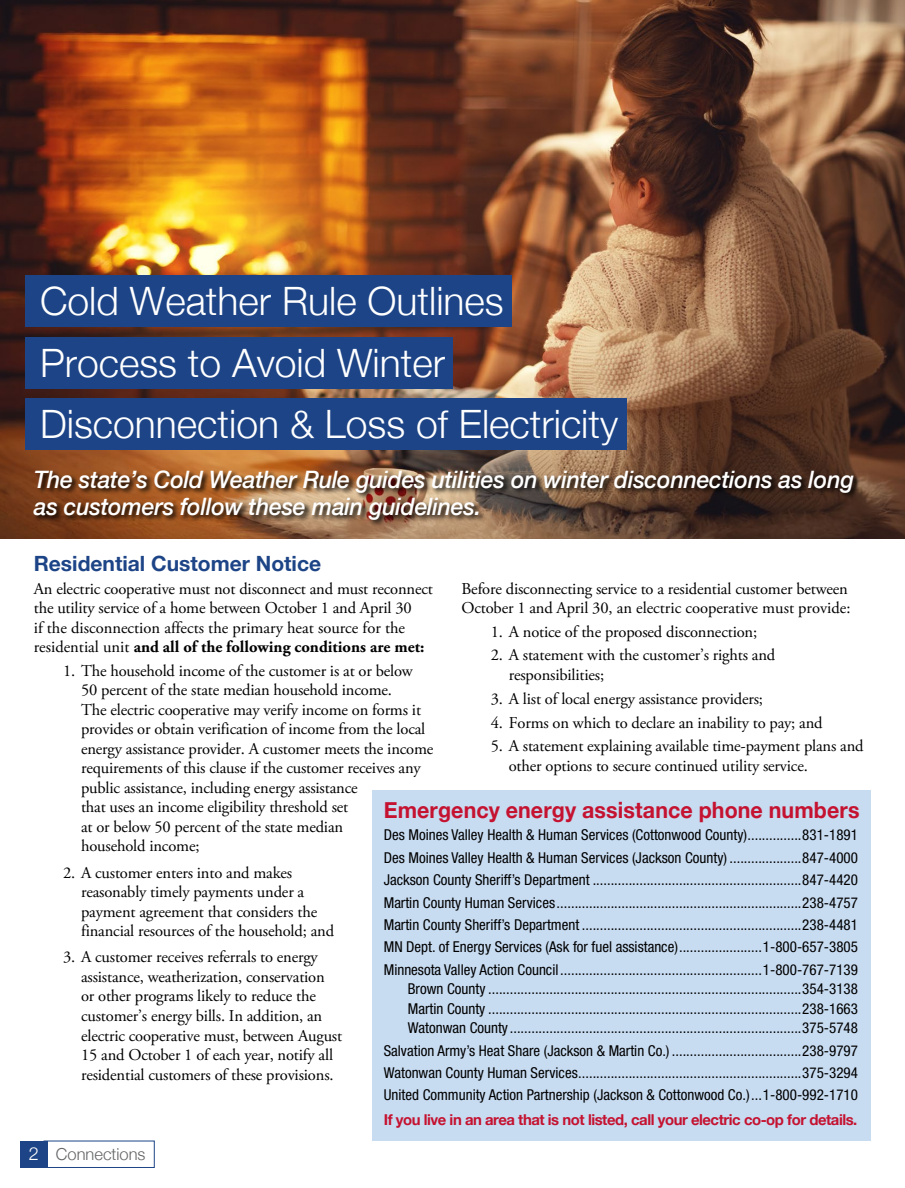
<style>
.page{position:relative;width:905px;height:1188px;background:#fff}
.page>*{position:absolute;margin:0;border:0;box-sizing:border-box;transform-origin:0 0}
.t1{font:300 39.15px/61.5px "Helvetica Neue";color:#fff}
.t2{font:italic 500 24px/27px "Helvetica Neue";letter-spacing:-.01em;color:#fff;scale:.96 1}
.t3{font:700 22.5px "Helvetica Neue";letter-spacing:.005em;color:#c41230;scale:.95 1}
.t4{font:700 21px "Helvetica Neue";color:#1d4486}
.t5{font:16.5px/19.5px "Adobe Garamond Pro";letter-spacing:-.01em;color:#000}
.t6{font:300 16.5px "Helvetica Neue";color:#636466}
.t7{font:condensed 15px/22.4px "Helvetica Neue LT Std";color:#000;text-align:justify}
.t8{font:700 15px "Helvetica Neue";letter-spacing:-.03em;color:#c41230}
.s1{font-weight:700}
.s2{font-size:18px;color:#fff}
</style>
<div class="page">
<div style="left:44px;top:1141px;width:110px;height:27px;border:1px solid #1d4486"></div>
<div style="left:20px;top:1141px;width:27px;height:27px;background:#1d4486"></div>
<img style="left:0;top:0;width:904px;height:538px">
<div style="left:372px;top:790px;width:499px;height:351px;background:#c7dbf1"></div>
<img style="left:32px;top:470px;width:828px;height:57px">
<div style="left:25px;top:276px;width:487px;height:51px;background:#1d4486"></div>
<div style="left:25px;top:337px;width:428px;height:51px;background:#1d4486"></div>
<div style="left:25px;top:399px;width:601px;height:51px;background:#1d4486"></div>
<h1 class="t1" style="left:40px;top:268px;width:579px">Cold Weather Rule Outlines<br>Process to Avoid Winter<br>Disconnection &amp; Loss of Electricity</h1>
<h2 class="t2" style="left:34px;top:464px;width:855px">The state’s Cold Weather Rule guides utilities on winter disconnections as long as customers follow these main guidelines.</h2>
<p class="t4" style="left:34px;top:547px;width:289px">Residential Customer Notice</p>
<p class="t5" style="left:34px;top:579px;width:401px">An electric cooperative must not disconnect and must reconnect the utility service of a home between October 1 and April 30<br>if the disconnection affects the primary heat source for the residential unit <span class="s1">and all of the following conditions are met:</span></p>
<p class="t5" style="left:81px;top:662px;width:354px;text-indent:-18px">1. The household income of the customer is at or below<br>50 percent of the state median household income.<br>The electric cooperative may verify income on forms it provides or obtain verification of income from the local energy assistance provider. A customer meets the income requirements of this clause if the customer receives any public assistance, including energy assistance<br>that uses an income eligibility threshold set<br>at or below 50 percent of the state median<br>household income;</p>
<p class="t5" style="left:81px;top:863px;width:254px;text-indent:-18px">2. A customer enters into and makes reasonably timely payments under a payment agreement that considers the financial resources of the household; and</p>
<p class="t5" style="left:81px;top:948px;width:263px;text-indent:-18px">3. A customer receives referrals to energy assistance, weatherization, conservation or other programs likely to reduce the customer’s energy bills. In addition, an electric cooperative must, between August 15 and October 1 of each year, notify all residential customers of these provisions.</p>
<p class="t5" style="left:461px;top:580px;width:390px;line-height:18.8px">Before disconnecting service to a residential customer between<br>October 1 and April 30, an electric cooperative must provide:</p>
<p class="t5" style="left:491px;top:622px;width:268px">1. A notice of the proposed disconnection;</p>
<p class="t5" style="left:509px;top:646px;width:268px;text-indent:-18px">2. A statement with the customer’s rights and responsibilities;</p>
<p class="t5" style="left:491px;top:689px;width:274px">3. A list of local energy assistance providers;</p>
<p class="t5" style="left:491px;top:713px;width:333px">4. Forms on which to declare an inability to pay; and</p>
<p class="t5" style="left:509px;top:737px;width:356px;text-indent:-18px">5. A statement explaining available time-payment plans and other options to secure continued utility service.</p>
<h3 class="t3" style="left:384px;top:792px;width:502px">Emergency energy assistance phone numbers</h3>
<p class="t7" style="left:384px;top:824px;width:475px">Des Moines Valley Health &amp; Human Services (Cottonwood County)...............831-1891<br>Des Moines Valley Health &amp; Human Services (Jackson County) ....................847-4000<br>Jackson County Sheriff’s Department ..........................................................847-4420<br>Martin County Human Services....................................................................238-4757<br>Martin County Sheriff’s Department .............................................................238-4481<br>MN Dept. of Energy Services (Ask for fuel assistance).......................1-800-657-3805<br>Minnesota Valley Action Council........................................................1-800-767-7139</p>
<p class="t7" style="left:408px;top:979px;width:451px;line-height:19.5px">Brown County .......................................................................................354-3138<br>Martin County .......................................................................................238-1663<br>Watonwan County .................................................................................375-5748</p>
<p class="t7" style="left:384px;top:1039px;width:475px">Salvation Army’s Heat Share (Jackson &amp; Martin Co.) ....................................238-9797<br>Watonwan County Human Services..............................................................375-3294<br>United Community Action Partnership (Jackson &amp; Cottonwood Co.)...1-800-992-1710</p>
<p class="t8" style="left:384px;top:1108px;width:475px">If you live in an area that is not listed, call your electric co-op for details.</p>
<p class="t6" style="left:29px;top:1141px;width:118px"><span class="s2">2</span> Connections</p>
</div>
